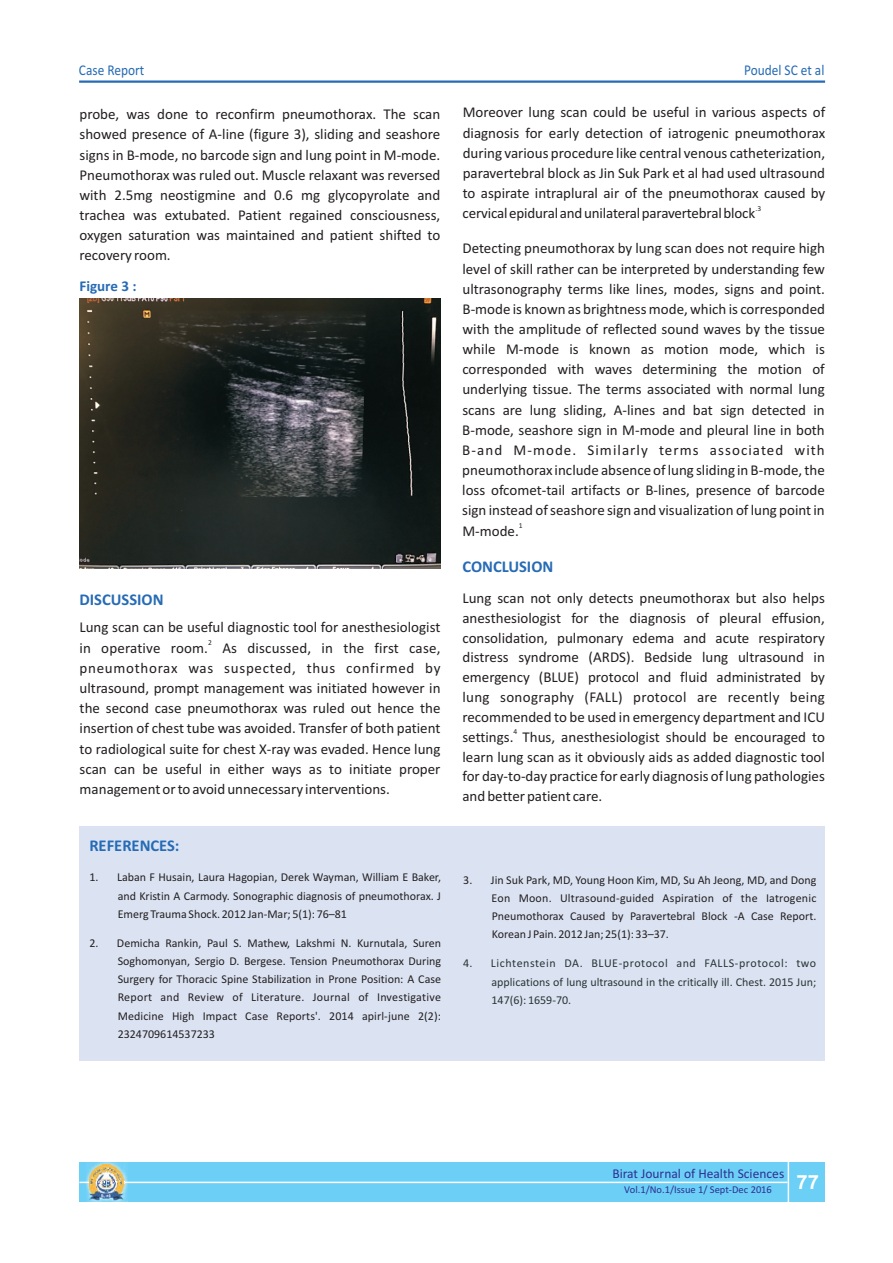
<style>
.page{position:relative;width:893px;height:1263px;background:#fff}
.page>*{position:absolute;margin:0;border:0;box-sizing:border-box;transform-origin:0 0}
.t1{font:700 19.5px "Arial";color:#fff;scale:1.04 1}
.t2{font:700 16.5px "Calibri";color:#266bb5}
.t3{font:15px/20.1px "Calibri";color:#231f20;text-align:justify}
.t4{font:15px "Calibri";color:#266bb5;scale:.89 1}
.t5{font:700 15px "Calibri";color:#266bb5}
.t6{font:13.5px "Calibri";color:#2e3092}
.t7{font:12px/18.1px "Calibri";color:#231f20;text-align:justify}
.t8{font:12px/18.1px "Calibri";color:#293535;text-align:justify}
.t9{font:10.5px "Calibri";color:#2e3092}
.t10{font:7.5px "Calibri";color:#231f20}
</style>
<div class="page">
<div style="left:79px;top:1162px;width:746px;height:40px;background:#6bcff6"></div>
<svg style="left:79px;top:1182px;width:708px;height:1px"></svg>
<hr style="left:788px;top:1162px;width:1px;height:40px;background:#fff">
<div style="left:79px;top:826px;width:746px;height:234px;background:#dbe3f3"></div>
<img style="left:79px;top:298px;width:361px;height:271px">
<hr style="left:79px;top:80px;width:746px;height:3px;background:#266bb5">
<img style="left:86px;top:1163px;width:42px;height:39px">
<img style="left:86px;top:1162px;width:42px;height:1px">
<img style="left:89px;top:1165px;width:36px;height:35px">
<img style="left:89px;top:1182px;width:36px;height:1px">
<p class="t4" style="left:79px;top:60px;width:75px">Case Report</p>
<p class="t4" style="left:744px;top:60px;width:92px">Poudel SC et al</p>
<p class="t3" style="left:79px;top:106px;width:362px">probe, was done to reconfirm pneumothorax. The scan showed presence of A-line (figure 3), sliding and seashore signs in B-mode, no barcode sign and lung point in M-mode.<br>Pneumothorax was ruled out. Muscle relaxant was reversed with 2.5mg neostigmine and 0.6 mg glycopyrolate and trachea was extubated. Patient regained consciousness, oxygen saturation was maintained and patient shifted to recovery room.</p>
<p class="t5" style="left:79px;top:276px;width:58px">Figure 3 :</p>
<p class="t2" style="left:79px;top:588px;width:86px">DISCUSSION</p>
<p class="t3" style="left:79px;top:618px;width:362px">Lung scan can be useful diagnostic tool for anesthesiologist</p>
<p class="t10" style="left:208px;top:638px;width:5px">2</p>
<p class="t3" style="left:79px;top:639px;width:363px">in operative room. As discussed, in the first case, pneumothorax was suspected, thus confirmed by ultrasound, prompt management was initiated however in the second case pneumothorax was ruled out hence the insertion of chest tube was avoided. Transfer of both patient to radiological suite for chest X-ray was evaded. Hence lung scan can be useful in either ways as to initiate proper management or to avoid unnecessary interventions.</p>
<p class="t2" style="left:89px;top:834px;width:92px">REFERENCES:</p>
<p class="t7" style="left:118px;top:869px;width:325px;text-indent:-28px">1. Laban F Husain, Laura Hagopian, Derek Wayman, William E Baker, and Kristin A Carmody. Sonographic diagnosis of pneumothorax. J Emerg Trauma Shock. 2012 Jan-Mar; 5(1): 76–81</p>
<p class="t7" style="left:118px;top:935px;width:325px;text-indent:-28px">2. Demicha Rankin, Paul S. Mathew, Lakshmi N. Kurnutala, Suren Soghomonyan, Sergio D. Bergese. Tension Pneumothorax During Surgery for Thoracic Spine Stabilization in Prone Position: A Case Report and Review of Literature. Journal of Investigative Medicine High Impact Case Reports'. 2014 apirl-june 2(2):<br>2324709614537233</p>
<p class="t3" style="left:463px;top:104px;width:364px">Moreover lung scan could be useful in various aspects of diagnosis for early detection of iatrogenic pneumothorax during various procedure like central venous catheterization, paravertebral block as Jin Suk Park et al had used ultrasound to aspirate intraplural air of the pneumothorax caused by</p>
<p class="t10" style="left:755px;top:203px;width:7px">.3</p>
<p class="t3" style="left:462px;top:205px;width:294px">cervical epidural and unilateral paravertebral block</p>
<p class="t3" style="left:462px;top:240px;width:364px">Detecting pneumothorax by lung scan does not require high level of skill rather can be interpreted by understanding few ultrasonography terms like lines, modes, signs and point.<br>B-mode is known as brightness mode, which is corresponded with the amplitude of reflected sound waves by the tissue while M-mode is known as motion mode, which is corresponded with waves determining the motion of underlying tissue. The terms associated with normal lung scans are lung sliding, A-lines and bat sign detected in B-mode, seashore sign in M-mode and pleural line in both B-and M-mode. Similarly terms associated with pneumothorax include absence of lung sliding in B-mode, the loss ofcomet-tail artifacts or B-lines, presence of barcode sign instead of seashore sign and visualization of lung point in</p>
<p class="t10" style="left:519px;top:521px;width:5px">1</p>
<p class="t3" style="left:462px;top:522px;width:58px">M-mode.</p>
<p class="t2" style="left:462px;top:556px;width:92px">CONCLUSION</p>
<p class="t3" style="left:462px;top:589px;width:364px">Lung scan not only detects pneumothorax but also helps anesthesiologist for the diagnosis of pleural effusion, consolidation, pulmonary edema and acute respiratory distress syndrome (ARDS). Bedside lung ultrasound in emergency (BLUE) protocol and fluid administrated by lung sonography (FALL) protocol are recently being recommended to be used in emergency department and ICU</p>
<p class="t10" style="left:514px;top:727px;width:5px">4</p>
<p class="t3" style="left:462px;top:728px;width:364px">settings. Thus, anesthesiologist should be encouraged to learn lung scan as it obviously aids as added diagnostic tool for day-to-day practice for early diagnosis of lung pathologies and better patient care.</p>
<p class="t7" style="left:492px;top:871px;width:326px;text-indent:-28px">3. Jin Suk Park, MD, Young Hoon Kim, MD, Su Ah Jeong, MD, and Dong Eon Moon. Ultrasound-guided Aspiration of the Iatrogenic Pneumothorax Caused by Paravertebral Block -A Case Report.<br>Korean J Pain. 2012 Jan; 25(1): 33–37.</p>
<p class="t8" style="left:492px;top:955px;width:326px;text-indent:-28px">4. Lichtenstein DA. BLUE-protocol and FALLS-protocol: two applications of lung ultrasound in the critically ill. Chest. 2015 Jun; 147(6): 1659-70.</p>
<p class="t6" style="left:612px;top:1164px;width:173px">Birat Journal of Health Sciences</p>
<p class="t9" style="left:624px;top:1183px;width:149px">Vol.1/No.1/Issue 1/ Sept-Dec 2016</p>
<h1 class="t1" style="left:796px;top:1169px;width:23px">77</h1>
</div>
